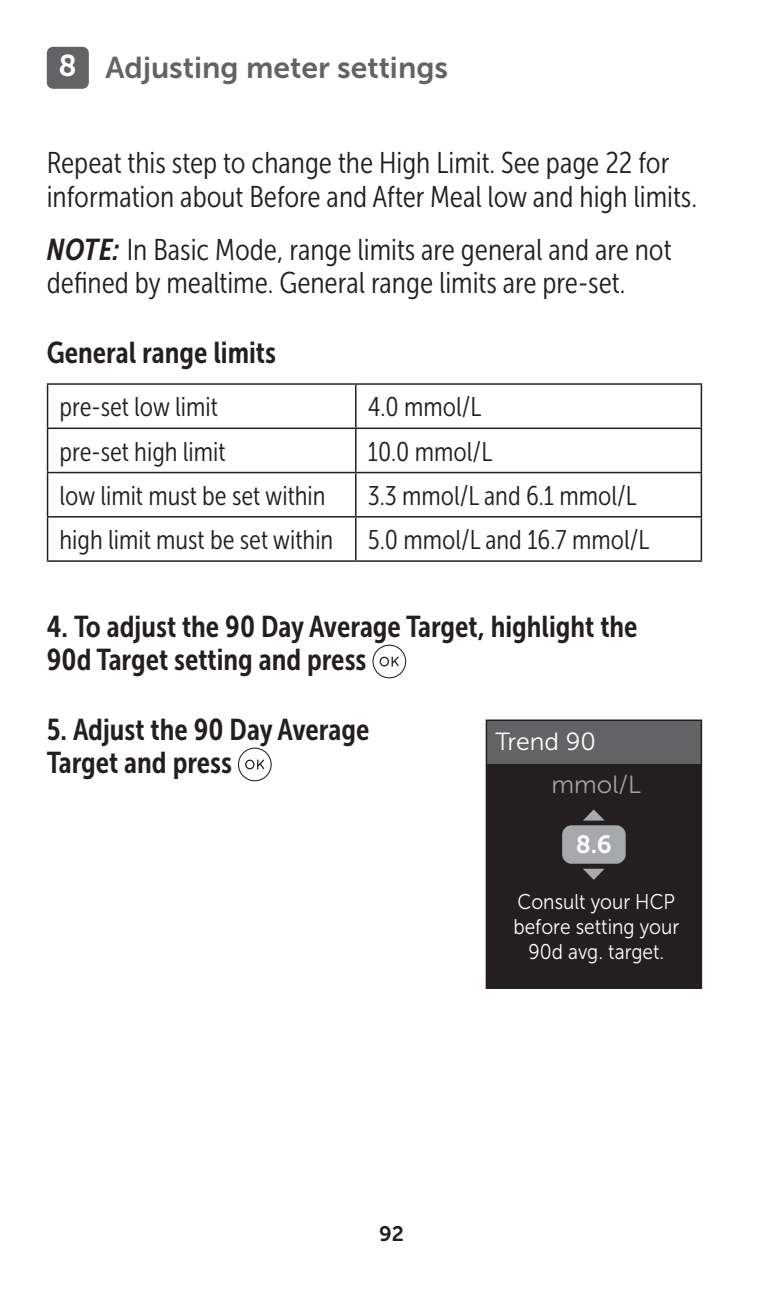
<style>
.page{position:relative;width:783px;height:1293px;background:#fff}
.page>*{position:absolute;margin:0;border:0;box-sizing:border-box;transform-origin:0 0}
.titleTable{font:30px/33px "Museo Sans Cond 700";color:#231f20}
.stepInfo{font:30px/33px "Museo Sans Cond 300";color:#231f20}
.noteText{font:30px/33px "Museo Sans Cond 300";color:#231f20}
.t1{font:30px "Museo Sans 700";color:#636366}
.tableBodyleft{font:27px "Museo Sans Cond 300";color:#231f20}
.image{font:24.9px "Museo Sans 300";color:#fff}
.image-2{font:24.9px "Museo Sans 300";color:#a1a3a6}
.image-3{font:24.9px "Museo Sans 700";color:#fff}
.image-4{font:21.3px/24.9px "Museo Sans 300";color:#fff;text-align:center;scale:.9 1}
.t2{font:21px "Museo Sans 700";color:#231f20}
.s1{color:#fff}
.s2{font-family:"Museo Sans Cond 700";font-style:italic}
</style>
<div class="page">
<div style="left:47px;top:47px;width:42px;height:42px;background:#636366;border-radius:6px"></div>
<hr style="left:47px;top:383px;width:308px;height:2px;background:#231f20">
<hr style="left:47px;top:385px;width:1px;height:42px;background:#231f20">
<hr style="left:355px;top:383px;width:347px;height:2px;background:#231f20">
<hr style="left:355px;top:385px;width:1px;height:42px;background:#231f20">
<hr style="left:700px;top:385px;width:2px;height:42px;background:#231f20">
<hr style="left:47px;top:427px;width:308px;height:2px;background:#231f20">
<hr style="left:47px;top:429px;width:1px;height:43px;background:#231f20">
<hr style="left:355px;top:427px;width:347px;height:2px;background:#231f20">
<hr style="left:355px;top:429px;width:1px;height:43px;background:#231f20">
<hr style="left:700px;top:429px;width:2px;height:43px;background:#231f20">
<hr style="left:47px;top:472px;width:308px;height:1px;background:#231f20">
<hr style="left:47px;top:473px;width:1px;height:43px;background:#231f20">
<hr style="left:355px;top:472px;width:347px;height:1px;background:#231f20">
<hr style="left:355px;top:473px;width:1px;height:43px;background:#231f20">
<hr style="left:700px;top:473px;width:2px;height:43px;background:#231f20">
<hr style="left:47px;top:516px;width:308px;height:1px;background:#231f20">
<hr style="left:47px;top:517px;width:1px;height:43px;background:#231f20">
<hr style="left:47px;top:560px;width:308px;height:2px;background:#231f20">
<hr style="left:355px;top:516px;width:347px;height:1px;background:#231f20">
<hr style="left:355px;top:517px;width:1px;height:43px;background:#231f20">
<hr style="left:700px;top:517px;width:2px;height:43px;background:#231f20">
<hr style="left:355px;top:560px;width:347px;height:2px;background:#231f20">
<svg style="left:372px;top:644px;width:34px;height:34px"></svg>
<div style="left:373px;top:646px;width:32px;height:31px;background:#fff;border-radius:50%"></div>
<svg style="left:379px;top:656px;width:19px;height:10px"></svg>
<svg style="left:238px;top:747px;width:33px;height:34px"></svg>
<div style="left:239px;top:748px;width:31px;height:32px;background:#fff;border-radius:50%"></div>
<svg style="left:245px;top:759px;width:19px;height:10px"></svg>
<div style="left:486px;top:720px;width:214px;height:268px;background:#231f20"></div>
<div style="left:486px;top:720px;width:214px;height:43px;background:#636366"></div>
<svg style="left:582px;top:809px;width:22px;height:70px"></svg>
<div style="left:562px;top:825px;width:63px;height:38px;background:#a8a9ad;border-radius:9px"></div>
<div style="left:485px;top:719px;width:217px;height:270px;border:2px solid #231f20"></div>
<p class="t1" style="left:59px;top:51px;width:391px"><span class="s1">8</span> Adjusting meter settings</p>
<p class="stepInfo" style="left:47px;top:147px;width:651px">Repeat this step to change the High Limit. See page 22 for information about Before and After Meal low and high limits.</p>
<p class="noteText" style="left:47px;top:233px;width:626px"><span class="s2">NOTE:</span> In Basic Mode, range limits are general and are not defined by mealtime. General range limits are pre-set.</p>
<p class="titleTable" style="left:47px;top:336px;width:231px">General range limits</p>
<p class="tableBodyleft" style="left:60px;top:392px;width:160px">pre-set low limit</p>
<p class="tableBodyleft" style="left:367px;top:392px;width:115px">4.0 mmol/L</p>
<p class="tableBodyleft" style="left:60px;top:437px;width:167px">pre-set high limit</p>
<p class="tableBodyleft" style="left:367px;top:437px;width:126px">10.0 mmol/L</p>
<p class="tableBodyleft" style="left:60px;top:481px;width:267px">low limit must be set within</p>
<p class="tableBodyleft" style="left:367px;top:481px;width:270px">3.3 mmol/L and 6.1 mmol/L</p>
<p class="tableBodyleft" style="left:60px;top:525px;width:275px">high limit must be set within</p>
<p class="tableBodyleft" style="left:367px;top:525px;width:283px">5.0 mmol/L and 16.7 mmol/L</p>
<p class="titleTable" style="left:47px;top:610px;width:592px">4. To adjust the 90 Day Average Target, highlight the<br>90d Target setting and press</p>
<p class="titleTable" style="left:47px;top:713px;width:324px">5. Adjust the 90 Day Average<br>Target and press</p>
<p class="image" style="left:495px;top:727px;width:102px">Trend 90</p>
<p class="image-2" style="left:551px;top:771px;width:91px">mmol/L</p>
<p class="image-3" style="left:575px;top:830px;width:38px">8.6</p>
<p class="image-4" style="left:513px;top:889px;width:186px">Consult your HCP before setting your<br>90d avg. target.</p>
<p class="t2" style="left:379px;top:1221px;width:26px">92</p>
</div>
